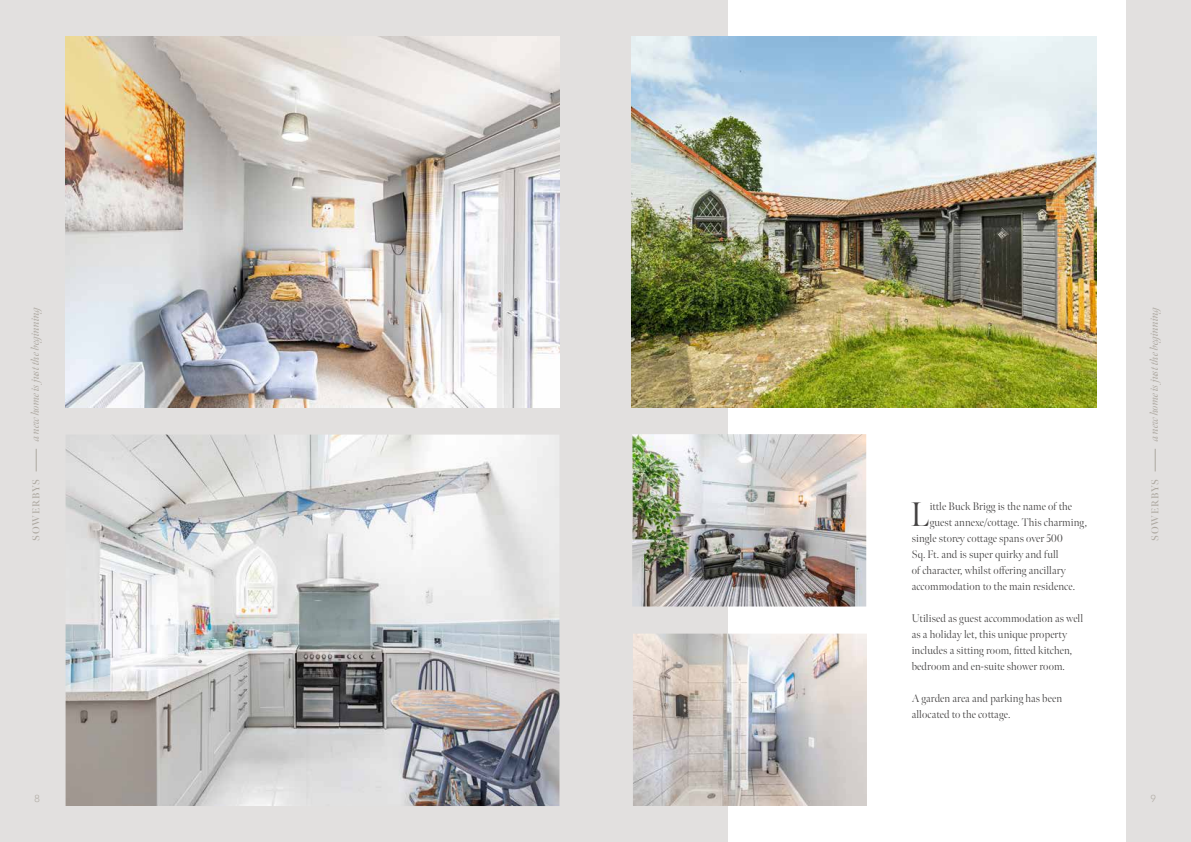
<style>
.page{position:relative;width:1191px;height:842px;background:#fff}
.page>*{position:absolute;margin:0;border:0;box-sizing:border-box;transform-origin:0 0}
.t1{font:300 34px "Meno Banner";color:#434141}
.t2{font:300 11px/16px "Meno Banner";letter-spacing:.01em;color:#434141}
.t3{font:italic 11px "Meno Banner";letter-spacing:-.01em;color:#ada8a0}
.t4{font:600 10px "Meno Banner";letter-spacing:.08em;color:#ada8a0}
.t5{font:300 10px "Quasimoda";color:#ada8a0}
</style>
<div class="page">
<div style="left:0;top:0;width:595px;height:842px;background:#e2e0df"></div>
<div style="left:595px;top:0;width:596px;height:842px;background:#e2e0df"></div>
<svg style="left:36px;top:449px;width:1px;height:22px"></svg>
<svg style="left:1155px;top:449px;width:1px;height:22px"></svg>
<img style="left:66px;top:36px;width:493px;height:371px">
<img style="left:66px;top:435px;width:493px;height:371px">
<div style="left:728px;top:0;width:397px;height:842px;background:#fff"></div>
<img style="left:631px;top:36px;width:465px;height:372px">
<img style="left:633px;top:634px;width:234px;height:172px">
<img style="left:632px;top:434px;width:234px;height:172px">
<p class="t3" style="left:29px;top:441px;width:138px;rotate:-90deg">a new home is just the beginning</p>
<p class="t3" style="left:1147px;top:441px;width:138px;rotate:-90deg">a new home is just the beginning</p>
<p class="t4" style="left:30px;top:541px;width:63px;rotate:-90deg">SOWERBYS</p>
<p class="t4" style="left:1149px;top:541px;width:63px;rotate:-90deg">SOWERBYS</p>
<h1 class="t1" style="left:911px;top:494px;width:20px">L</h1>
<p class="t2" style="left:929px;top:499px;width:144px">ittle Buck Brigg is the name of the</p>
<p class="t2" style="left:929px;top:515px;width:159px">guest annexe/cottage. This charming,</p>
<p class="t2" style="left:911px;top:531px;width:152px">single storey cottage spans over 500</p>
<p class="t2" style="left:911px;top:547px;width:148px">Sq. Ft. and is super quirky and full</p>
<p class="t2" style="left:911px;top:563px;width:156px">of character, whilst offering ancillary</p>
<p class="t2" style="left:911px;top:579px;width:165px">accommodation to the main residence.</p>
<p class="t2" style="left:911px;top:611px;width:173px">Utilised as guest accommodation as well as a holiday let, this unique property includes a sitting room, fitted kitchen, bedroom and en-suite shower room.</p>
<p class="t2" style="left:911px;top:691px;width:152px">A garden area and parking has been allocated to the cottage.</p>
<p class="t5" style="left:35px;top:791px;width:7px">8</p>
<p class="t5" style="left:1150px;top:791px;width:7px">9</p>
</div>
